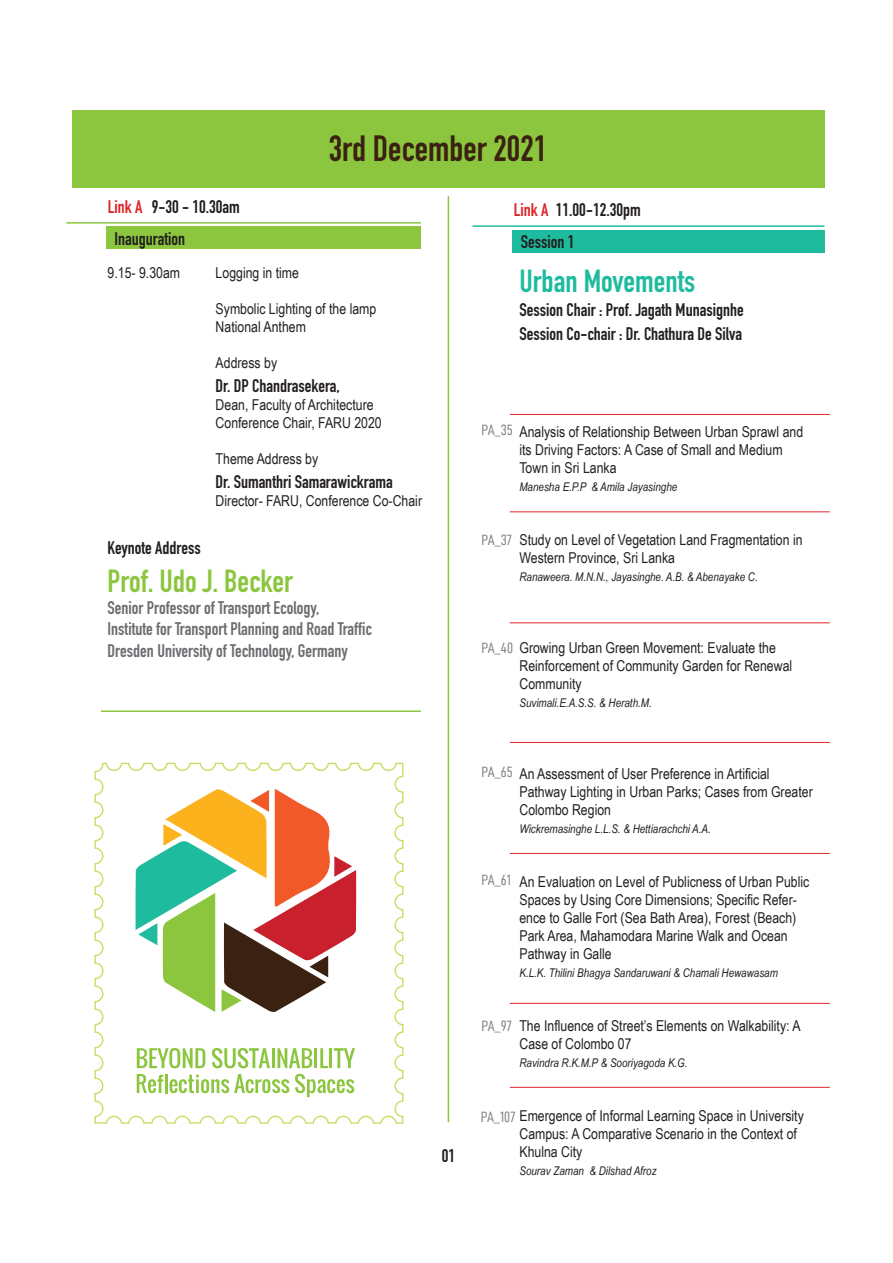
<style>
.page{position:relative;width:893px;height:1263px;background:#fff}
.page>*{position:absolute;margin:0;border:0;box-sizing:border-box;transform-origin:0 0}
.t1{font:700 36px "DIN Condensed";color:#3a2111}
.t2{font:700 31.5px "DIN Condensed";color:#8bc63e}
.t3{font:700 31.5px "DIN Condensed";color:#1fbb9f}
.t4{font:700 18px/32px "DIN Condensed";color:#231f20}
.t5{font:700 18px/21.6px "DIN Condensed";color:#6c6d70}
.t6{font:700 18px "DIN Condensed";color:#dc262a}
.t7{font:15px/18px "Arial Narrow";color:#231f20}
.t8{font:15px "D DIN Condensed";letter-spacing:-.025em;color:#808285}
.t9{font:italic 12px "Arial Narrow";color:#231f20}
.s1{color:#dc262a}
.s2{font-family:"D DIN Condensed";color:#808285}
</style>
<div class="page">
<div style="left:72px;top:111px;width:752px;height:77px;background:#8bc63e"></div>
<div style="left:106px;top:226px;width:315px;height:23px;background:#8bc63e"></div>
<hr style="left:448px;top:196px;width:1px;height:926px;background:#8bc63e">
<hr style="left:473px;top:225px;width:351px;height:2px;background:#1fbb9f">
<hr style="left:66px;top:222px;width:355px;height:2px;background:#8bc63e">
<hr style="left:101px;top:710px;width:320px;height:2px;background:#8bc63e">
<hr style="left:510px;top:511px;width:320px;height:1px;background:#dc262a">
<hr style="left:510px;top:414px;width:320px;height:1px;background:#dc262a">
<hr style="left:510px;top:622px;width:320px;height:1px;background:#dc262a">
<hr style="left:510px;top:742px;width:320px;height:1px;background:#dc262a">
<hr style="left:510px;top:853px;width:320px;height:1px;background:#dc262a">
<hr style="left:510px;top:1003px;width:320px;height:1px;background:#dc262a">
<hr style="left:510px;top:1087px;width:320px;height:1px;background:#dc262a">
<div style="left:512px;top:230px;width:312px;height:23px;background:#1fbb9f"></div>
<svg style="left:94px;top:762px;width:310px;height:362px"></svg>
<svg style="left:135px;top:789px;width:221px;height:223px"></svg>
<h1 class="t1" style="left:329px;top:124px;width:220px">3rd December 2021</h1>
<p class="t4" style="left:115px;top:190px;width:127px;text-indent:37px">9-30 - 10.30am<br>Inauguration</p>
<p class="t6" style="left:108px;top:194px;width:36px">Link A</p>
<p class="t4" style="left:514px;top:193px;width:129px"><span class="s1">Link A</span> 11.00-12.30pm</p>
<p class="t4" style="left:521px;top:226px;width:55px">Session 1</p>
<p class="t7" style="left:108px;top:263px;width:74px">9.15- 9.30am</p>
<p class="t7" style="left:216px;top:263px;width:85px">Logging in time</p>
<p class="t7" style="left:216px;top:299px;width:162px">Symbolic Lighting of the lamp<br>National Anthem</p>
<p class="t7" style="left:216px;top:353px;width:63px">Address by</p>
<p class="t4" style="left:216px;top:370px;width:126px">Dr. DP Chandrasekera,</p>
<p class="t7" style="left:216px;top:395px;width:168px">Dean, Faculty of Architecture<br>Conference Chair, FARU 2020</p>
<p class="t7" style="left:216px;top:449px;width:104px">Theme Address by</p>
<p class="t4" style="left:216px;top:466px;width:179px">Dr. Sumanthri Samarawickrama</p>
<p class="t7" style="left:216px;top:491px;width:208px">Director- FARU, Conference Co-Chair</p>
<p class="t4" style="left:108px;top:532px;width:95px">Keynote Address</p>
<h2 class="t2" style="left:108px;top:560px;width:187px">Prof. Udo J. Becker</h2>
<p class="t5" style="left:108px;top:596px;width:266px">Senior Professor of Transport Ecology,<br>Institute for Transport Planning and Road Traffic<br>Dresden University of Technology, Germany</p>
<p class="t4" style="left:442px;top:1140px;width:15px">01</p>
<h2 class="t3" style="left:519px;top:260px;width:177px">Urban Movements</h2>
<p class="t4" style="left:519px;top:297px;width:226px;line-height:24px">Session Chair : Prof. Jagath Munasignhe<br>Session Co-chair : Dr. Chathura De Silva</p>
<p class="t8" style="left:482px;top:421px;width:33px">PA_35</p>
<p class="t7" style="left:519px;top:422px;width:285px">Analysis of Relationship Between Urban Sprawl and its Driving Factors: A Case of Small and Medium<br>Town in Sri Lanka</p>
<p class="t9" style="left:519px;top:479px;width:159px">Manesha E.P.P &amp; Amila Jayasinghe</p>
<p class="t8" style="left:482px;top:532px;width:32px">PA_37</p>
<p class="t7" style="left:519px;top:530px;width:285px">Study on Level of Vegetation Land Fragmentation in<br>Western Province, Sri Lanka</p>
<p class="t9" style="left:519px;top:569px;width:240px">Ranaweera. M.N.N., Jayasinghe. A.B. &amp; Abenayake C.</p>
<p class="t7" style="left:519px;top:638px;width:274px;text-indent:-38px"><span class="s2">PA_40</span> Growing Urban Green Movement: Evaluate the<br>Reinforcement of Community Garden for Renewal<br>Community</p>
<p class="t9" style="left:519px;top:695px;width:134px">Suvimali.E.A.S.S. &amp; Herath.M.</p>
<p class="t8" style="left:482px;top:764px;width:33px">PA_65</p>
<p class="t7" style="left:519px;top:764px;width:295px">An Assessment of User Preference in Artificial<br>Pathway Lighting in Urban Parks; Cases from Greater<br>Colombo Region</p>
<p class="t9" style="left:519px;top:821px;width:193px">Wickremasinghe L.L.S. &amp; Hettiarachchi A.A.</p>
<p class="t8" style="left:482px;top:872px;width:31px">PA_61</p>
<p class="t7" style="left:519px;top:872px;width:291px">An Evaluation on Level of Publicness of Urban Public Spaces by Using Core Dimensions; Specific Refer&shy;ence to Galle Fort (Sea Bath Area), Forest (Beach)<br>Park Area, Mahamodara Marine Walk and Ocean Pathway in Galle</p>
<p class="t9" style="left:519px;top:965px;width:260px">K.L.K. Thilini Bhagya Sandaruwani &amp; Chamali Hewawasam</p>
<p class="t8" style="left:482px;top:1017px;width:32px">PA_97</p>
<p class="t7" style="left:519px;top:1016px;width:283px">The Influence of Street’s Elements on Walkability: A<br>Case of Colombo 07</p>
<p class="t9" style="left:519px;top:1055px;width:170px">Ravindra R.K.M.P &amp; Sooriyagoda K.G.</p>
<p class="t7" style="left:519px;top:1106px;width:286px;text-indent:-38px"><span class="s2">PA_107</span> Emergence of Informal Learning Space in University<br>Campus: A Comparative Scenario in the Context of<br>Khulna City</p>
<p class="t9" style="left:519px;top:1163px;width:139px">Sourav Zaman &amp; Dilshad Afroz</p>
</div>
